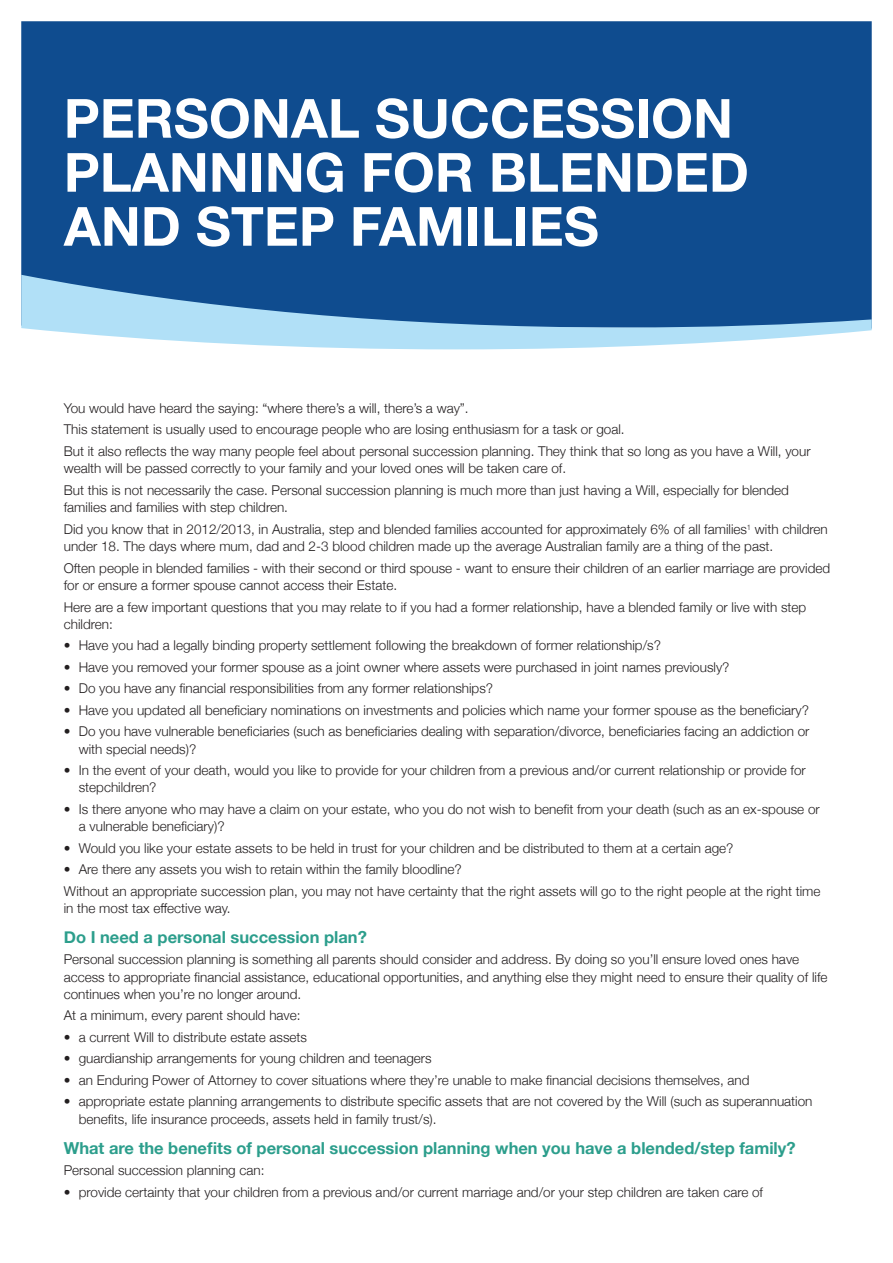
<style>
.page{position:relative;width:893px;height:1263px;background:#fff}
.page>*{position:absolute;margin:0;border:0;box-sizing:border-box;transform-origin:0 0}
.t1{font:700 54px/54px "Helvetica Neue";color:#fff}
.t2{font:700 16.5px "Helvetica Neue";color:#2c9e8c}
.t3{font:300 13.5px/17.2px "Helvetica Neue";color:#231f20}
</style>
<div class="page">
<div style="left:21px;top:21px;width:851px;height:254px;background:#0f4c8f"></div>
<svg style="left:21px;top:275px;width:851px;height:74px;background:#6093bf"></svg>
<p class="t1" style="left:64px;top:93px;width:687px">PERSONAL SUCCESSION<br>PLANNING FOR BLENDED<br>AND STEP FAMILIES</p>
<p class="t3" style="left:64px;top:398px;width:406px">You would have heard the saying: “where there’s a will, there’s a way”.</p>
<p class="t3" style="left:64px;top:420px;width:562px">This statement is usually used to encourage people who are losing enthusiasm for a task or goal.</p>
<p class="t3" style="left:64px;top:441px;width:748px">But it also reflects the way many people feel about personal succession planning. They think that so long as you have a Will, your wealth will be passed correctly to your family and your loved ones will be taken care of.</p>
<p class="t3" style="left:64px;top:480px;width:727px">But this is not necessarily the case. Personal succession planning is much more than just having a Will, especially for blended families and families with step children.</p>
<p class="t3" style="left:64px;top:520px;width:765px">Did you know that in 2012/2013, in Australia, step and blended families accounted for approximately 6% of all families<sup>1</sup> with children under 18. The days where mum, dad and 2-3 blood children made up the average Australian family are a thing of the past.</p>
<p class="t3" style="left:64px;top:558px;width:768px">Often people in blended families - with their second or third spouse - want to ensure their children of an earlier marriage are provided for or ensure a former spouse cannot access their Estate.</p>
<p class="t3" style="left:64px;top:597px;width:744px">Here are a few important questions that you may relate to if you had a former relationship, have a blended family or live with step children:</p>
<p class="t3" style="left:64px;top:636px;width:599px">• Have you had a legally binding property settlement following the breakdown of former relationship/s?</p>
<p class="t3" style="left:64px;top:657px;width:667px">• Have you removed your former spouse as a joint owner where assets were purchased in joint names previously?</p>
<p class="t3" style="left:64px;top:679px;width:431px">• Do you have any financial responsibilities from any former relationships?</p>
<p class="t3" style="left:64px;top:700px;width:747px">• Have you updated all beneficiary nominations on investments and policies which name your former spouse as the beneficiary?</p>
<p class="t3" style="left:79px;top:722px;width:732px;text-indent:-15px">• Do you have vulnerable beneficiaries (such as beneficiaries dealing with separation/divorce, beneficiaries facing an addiction or with special needs)?</p>
<p class="t3" style="left:79px;top:761px;width:728px;text-indent:-15px">• In the event of your death, would you like to provide for your children from a previous and/or current relationship or provide for stepchildren?</p>
<p class="t3" style="left:79px;top:799px;width:742px;text-indent:-15px">• Is there anyone who may have a claim on your estate, who you do not wish to benefit from your death (such as an ex-spouse or a vulnerable beneficiary)?</p>
<p class="t3" style="left:64px;top:838px;width:671px">• Would you like your estate assets to be held in trust for your children and be distributed to them at a certain age?</p>
<p class="t3" style="left:64px;top:860px;width:399px">• Are there any assets you wish to retain within the family bloodline?</p>
<p class="t3" style="left:64px;top:881px;width:758px">Without an appropriate succession plan, you may not have certainty that the right assets will go to the right people at the right time in the most tax effective way.</p>
<p class="t2" style="left:64px;top:924px;width:305px">Do I need a personal succession plan?</p>
<p class="t3" style="left:64px;top:950px;width:765px">Personal succession planning is something all parents should consider and address. By doing so you’ll ensure loved ones have access to appropriate financial assistance, educational opportunities, and anything else they might need to ensure their quality of life continues when you’re no longer around.</p>
<p class="t3" style="left:64px;top:1006px;width:238px">At a minimum, every parent should have:</p>
<p class="t3" style="left:64px;top:1027px;width:245px">• a current Will to distribute estate assets</p>
<p class="t3" style="left:64px;top:1049px;width:369px">• guardianship arrangements for young children and teenagers</p>
<p class="t3" style="left:64px;top:1070px;width:687px">• an Enduring Power of Attorney to cover situations where they’re unable to make financial decisions themselves, and</p>
<p class="t3" style="left:79px;top:1092px;width:735px;text-indent:-15px">• appropriate estate planning arrangements to distribute specific assets that are not covered by the Will (such as superannuation benefits, life insurance proceeds, assets held in family trust/s).</p>
<p class="t2" style="left:64px;top:1135px;width:733px">What are the benefits of personal succession planning when you have a blended/step family?</p>
<p class="t3" style="left:64px;top:1161px;width:202px">Personal succession planning can:</p>
<p class="t3" style="left:64px;top:1182px;width:701px">• provide certainty that your children from a previous and/or current marriage and/or your step children are taken care of</p>
</div>
